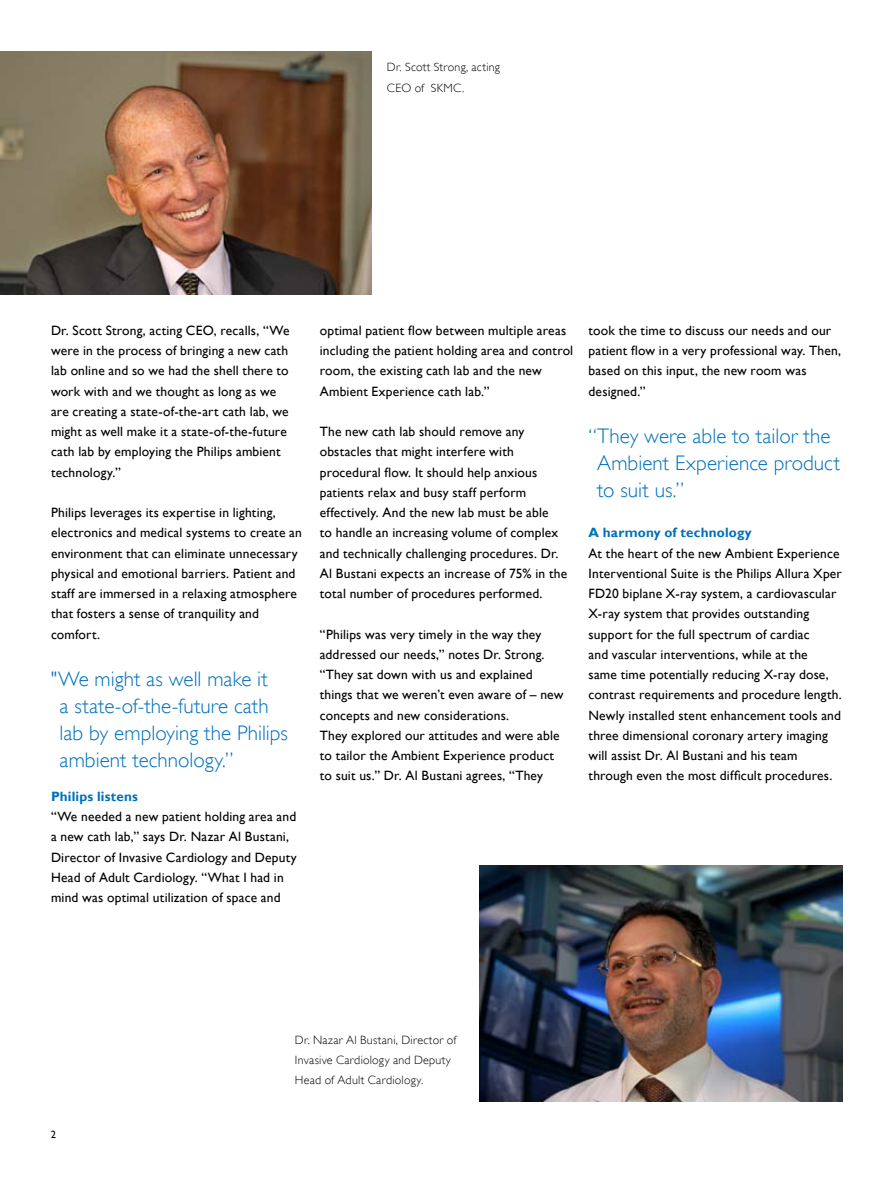
<style>
.page{position:relative;width:893px;height:1187px;background:#fff}
.page>*{position:absolute;margin:0;border:0;box-sizing:border-box;transform-origin:0 0}
.t1{font:21px/27px "Gill Sans Alt One WGL Light";color:#0070ba}
.t2{font:13.5px/20.2px "Gill Sans Alt One WGL";letter-spacing:.015em;color:#000}
.t3{font:700 13.5px "Gill Sans Alt One WGL";letter-spacing:.015em;color:#0070ba}
.t4{font:12px/20.2px "Gill Sans Alt One WGL Light";letter-spacing:.025em;color:#000}
.t5{font:10.5px "Gill Sans Alt One WGL";color:#000}
</style>
<div class="page">
<img style="left:480px;top:865px;width:362px;height:236px">
<img style="left:0;top:51px;width:372px;height:244px">
<p class="t4" style="left:387px;top:57px;width:115px">Dr. Scott Strong, acting<br>CEO of SKMC.</p>
<p class="t2" style="left:51px;top:320px;width:240px">Dr. Scott Strong, acting CEO, recalls, “We were in the process of bringing a new cath lab online and so we had the shell there to work with and we thought as long as we are creating a state-of-the-art cath lab, we might as well make it a state-of-the-future cath lab by employing the Philips ambient technology.”</p>
<p class="t2" style="left:51px;top:502px;width:252px">Philips leverages its expertise in lighting, electronics and medical systems to create an environment that can eliminate unnecessary physical and emotional barriers. Patient and staff are immersed in a relaxing atmosphere that fosters a sense of tranquility and comfort.</p>
<h1 class="t1" style="left:60px;top:665px;width:230px;text-indent:-9px">"We might as well make it<br>a state-of-the-future cath lab by employing the Philips ambient technology.”</h1>
<p class="t3" style="left:51px;top:786px;width:89px">Philips listens</p>
<p class="t2" style="left:51px;top:806px;width:247px">“We needed a new patient holding area and a new cath lab,” says Dr. Nazar Al Bustani, Director of Invasive Cardiology and Deputy Head of Adult Cardiology. “What I had in mind was optimal utilization of space and</p>
<p class="t2" style="left:320px;top:320px;width:255px">optimal patient flow between multiple areas including the patient holding area and control room, the existing cath lab and the new Ambient Experience cath lab.”</p>
<p class="t2" style="left:320px;top:421px;width:249px">The new cath lab should remove any obstacles that might interfere with procedural flow. It should help anxious patients relax and busy staff perform effectively. And the new lab must be able<br>to handle an increasing volume of complex and technically challenging procedures. Dr.<br>Al Bustani expects an increase of 75% in the total number of procedures performed.</p>
<p class="t2" style="left:320px;top:623px;width:245px">“Philips was very timely in the way they addressed our needs,” notes Dr. Strong. “They sat down with us and explained things that we weren’t even aware of – new concepts and new considerations.<br>They explored our attitudes and were able to tailor the Ambient Experience product to suit us.” Dr. Al Bustani agrees, “They</p>
<p class="t2" style="left:588px;top:320px;width:254px">took the time to discuss our needs and our patient flow in a very professional way. Then, based on this input, the new room was designed.”</p>
<h1 class="t1" style="left:597px;top:422px;width:244px;text-indent:-9px">“They were able to tailor the<br>Ambient Experience product to suit us.”</h1>
<p class="t3" style="left:588px;top:523px;width:165px">A harmony of technology</p>
<p class="t2" style="left:588px;top:542px;width:255px">At the heart of the new Ambient Experience Interventional Suite is the Philips Allura Xper FD20 biplane X-ray system, a cardiovascular X-ray system that provides outstanding support for the full spectrum of cardiac<br>and vascular interventions, while at the<br>same time potentially reducing X-ray dose, contrast requirements and procedure length.<br>Newly installed stent enhancement tools and three dimensional coronary artery imaging will assist Dr. Al Bustani and his team through even the most difficult procedures.</p>
<p class="t5" style="left:51px;top:1127px;width:7px">2</p>
<p class="t4" style="left:295px;top:1029px;width:163px">Dr. Nazar Al Bustani, Director of<br>Invasive Cardiology and Deputy<br>Head of Adult Cardiology.</p>
</div>
